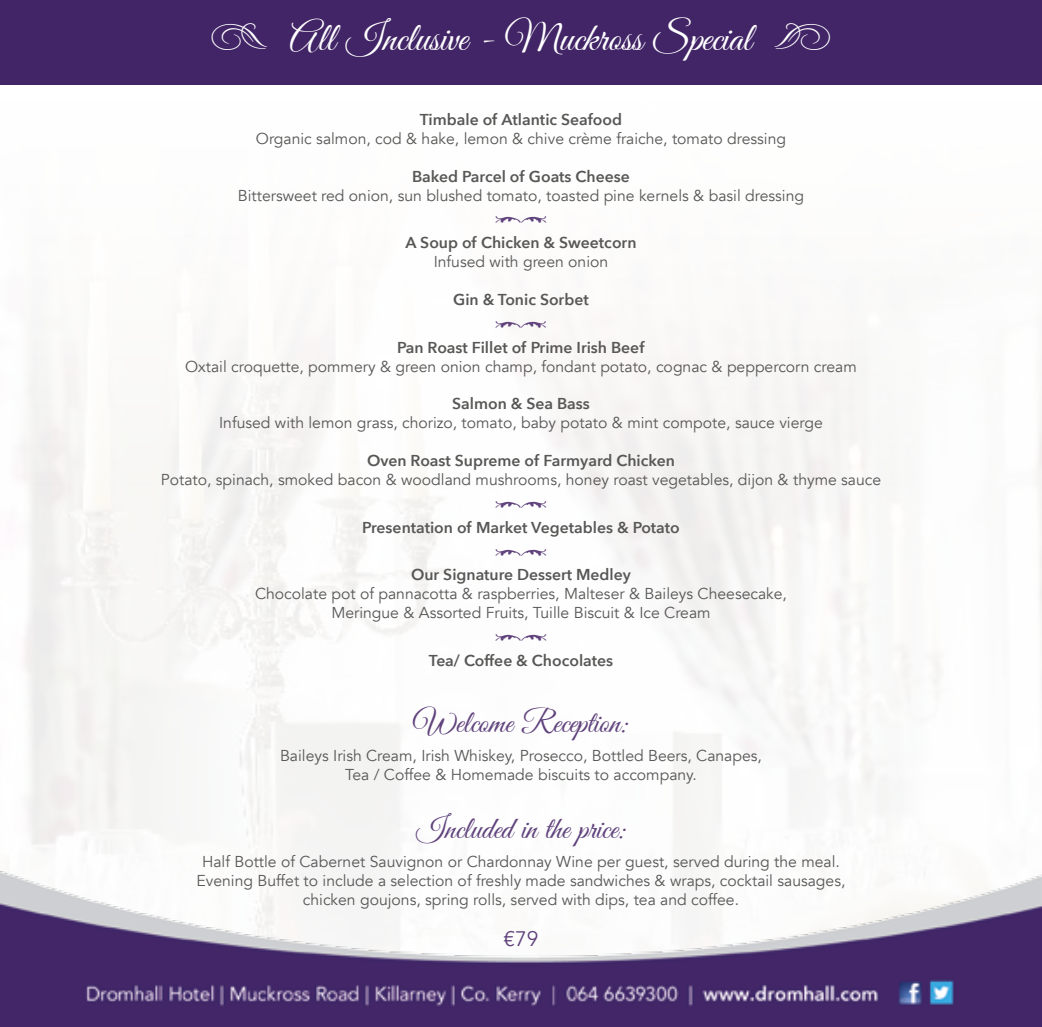
<style>
.page{position:relative;width:1042px;height:1027px;background:#fff}
.page>*{position:absolute;margin:0;border:0;box-sizing:border-box;transform-origin:0 0}
.t1{font:40.25px "Good Vibrations Script";color:#fff}
.t2{font:31.5px "Good Vibrations Script";color:#60437c}
.t3{font:21px "Avenir";color:#60437c}
.t4{font:15.75px/18.9px "Avenir";color:#575756;text-align:center}
.t5{font:600 15.75px "Avenir Next";color:#575756}
.s1{font-family:"Type Embellishments One Let Plain"}
</style>
<div class="page">
<img style="left:0;top:84px;width:1042px;height:729px">
<img style="left:0;top:813px;width:1042px;height:214px">
<div style="left:0;top:0;width:1042px;height:84px;background:#422567"></div>
<svg style="left:496px;top:216px;width:50px;height:7px"></svg>
<svg style="left:495px;top:321px;width:51px;height:7px"></svg>
<svg style="left:496px;top:501px;width:50px;height:7px"></svg>
<svg style="left:496px;top:549px;width:50px;height:6px"></svg>
<svg style="left:496px;top:634px;width:50px;height:7px"></svg>
<h1 class="t1" style="left:210px;top:10px;width:624px"><span class="s1">z</span> All Inclusive - Muckross Special <span class="s1">å</span></h1>
<p class="t5" style="left:420px;top:106px;width:204px">Timbale of Atlantic Seafood</p>
<p class="t4" style="left:256px;top:129px;width:532px">Organic salmon, cod &amp; hake, lemon &amp; chive crème fraiche, tomato dressing</p>
<p class="t5" style="left:412px;top:163px;width:219px">Baked Parcel of Goats Cheese</p>
<p class="t4" style="left:238px;top:186px;width:568px">Bittersweet red onion, sun blushed tomato, toasted pine kernels &amp; basil dressing</p>
<p class="t5" style="left:405px;top:229px;width:232px">A Soup of Chicken &amp; Sweetcorn</p>
<p class="t4" style="left:434px;top:253px;width:176px">Infused with green onion</p>
<p class="t5" style="left:453px;top:286px;width:137px">Gin &amp; Tonic Sorbet</p>
<p class="t5" style="left:397px;top:334px;width:249px">Pan Roast Fillet of Prime I rish Beef</p>
<p class="t4" style="left:185px;top:357px;width:673px">Oxtail croquette, pommery &amp; green onion champ, fondant potato, cognac &amp; peppercorn cream</p>
<p class="t5" style="left:452px;top:390px;width:139px">Salmon &amp; Sea Bass</p>
<p class="t4" style="left:219px;top:414px;width:605px">Infused with lemon grass, chorizo, tomato, baby potato &amp; mint compote, sauce vierge</p>
<p class="t5" style="left:367px;top:447px;width:309px">Oven Roast Supreme of Farmyard Chicken</p>
<p class="t4" style="left:161px;top:470px;width:722px">Potato, spinach, smoked bacon &amp; woodland mushrooms, honey roast vegetables, dijon &amp; thyme sauce</p>
<p class="t5" style="left:362px;top:514px;width:319px">Presentation of M arket Vegetables &amp; Potato</p>
<p class="t5" style="left:411px;top:561px;width:221px">Our Signature Dessert Medley</p>
<p class="t4" style="left:255px;top:585px;width:533px">Chocolate pot of pannacotta &amp; raspberries, Malteser &amp; Baileys Cheesecake,<br>Meringue &amp; Assorted Fruits, Tuille Biscuit &amp; Ice Cream</p>
<p class="t5" style="left:429px;top:647px;width:186px">Tea/ Coffee &amp; Chocolates</p>
<h2 class="t2" style="left:414px;top:700px;width:216px">Welcome Reception:</h2>
<p class="t4" style="left:280px;top:746px;width:483px">Baileys Irish Cream, Irish Whiskey, Prosecco, Bottled Beers, Canapes,<br>Tea / Coffee &amp; Homemade biscuits to accompany.</p>
<h2 class="t2" style="left:416px;top:807px;width:211px">Included in the price:</h2>
<p class="t4" style="left:196px;top:852px;width:650px">Half Bottle of Cabernet Sauvignon or Chardonnay Wine per guest, served during the meal.<br>Evening Buffet to include a selection of freshly made sandwiches &amp; wraps, cocktail sausages, chicken goujons, spring rolls, served with dips, tea and coffee.</p>
<h3 class="t3" style="left:503px;top:926px;width:37px">€79</h3>
</div>
